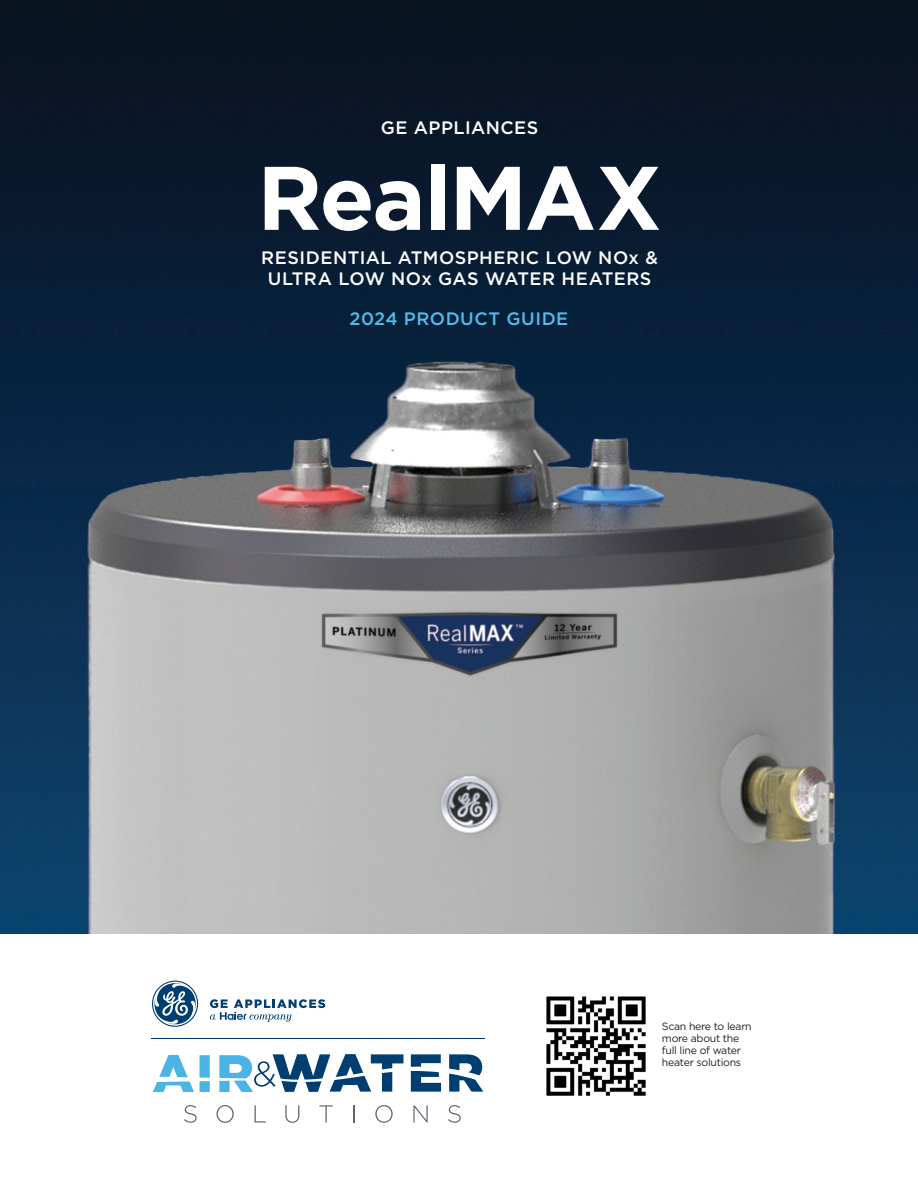
<style>
.page{position:relative;width:918px;height:1188px;background:#fff}
.page>*{position:absolute;margin:0;border:0;box-sizing:border-box;transform-origin:0 0}
.t1{font:700 90px "Gotham";letter-spacing:-.025em;color:#fff}
.t2{font:500 18px "Gotham";letter-spacing:.025em;color:#fff}
.t3{font:500 18px "Gotham";letter-spacing:.03em;color:#53bceb}
.t4{font:10.5px/12px "Gotham";letter-spacing:-.025em;color:#231f20}
</style>
<div class="page">
<img style="left:0;top:0;width:918px;height:933px">
<img style="left:546px;top:996px;width:100px;height:100px">
<svg style="left:153px;top:1055px;width:41px;height:37px"></svg>
<div style="left:200px;top:1081px;width:10px;height:11px;background:#4cb4e5"></div>
<div style="left:200px;top:1055px;width:10px;height:23px;background:#4cb4e5"></div>
<svg style="left:152px;top:981px;width:46px;height:46px"></svg>
<svg style="left:210px;top:999px;width:115px;height:23px"></svg>
<hr style="left:151px;top:1038px;width:334px;height:1px;background:#003d71">
<svg style="left:449px;top:1054px;width:34px;height:38px"></svg>
<svg style="left:411px;top:1054px;width:30px;height:38px"></svg>
<svg style="left:219px;top:1054px;width:184px;height:38px"></svg>
<svg style="left:184px;top:1105px;width:13px;height:18px"></svg>
<svg style="left:216px;top:1105px;width:18px;height:18px"></svg>
<svg style="left:255px;top:1105px;width:11px;height:18px"></svg>
<svg style="left:285px;top:1105px;width:14px;height:18px"></svg>
<svg style="left:319px;top:1105px;width:14px;height:18px"></svg>
<svg style="left:353px;top:1105px;width:1px;height:18px"></svg>
<svg style="left:375px;top:1105px;width:18px;height:18px"></svg>
<svg style="left:413px;top:1105px;width:15px;height:18px"></svg>
<svg style="left:448px;top:1105px;width:13px;height:18px"></svg>
<p class="t2" style="left:381px;top:116px;width:159px">GE APPLIANCES</p>
<p class="t1" style="left:257px;top:138px;width:406px">RealMAX</p>
<p class="t2" style="left:261px;top:245px;width:398px">RESIDENTIAL ATMOSPHERIC LOW NOx &amp;</p>
<p class="t2" style="left:268px;top:266px;width:385px">ULTRA LOW NOx GAS WATER HEATERS</p>
<p class="t3" style="left:350px;top:307px;width:220px">2024 PRODUCT GUIDE</p>
<p class="t4" style="left:662px;top:1020px;width:91px">Scan here to learn more about the</p>
<p class="t4" style="left:662px;top:1044px;width:81px">full line of water heater solutions</p>
</div>
